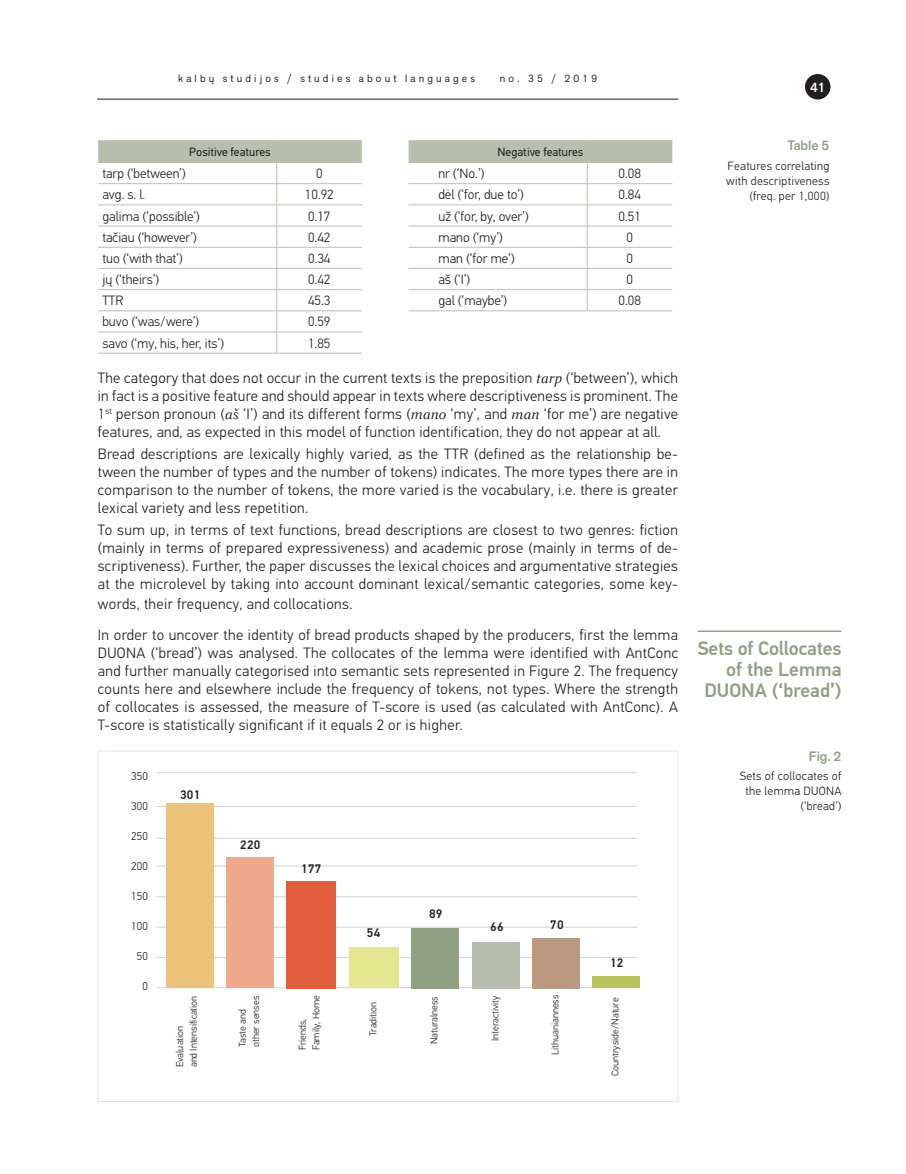
<style>
.page{position:relative;width:906px;height:1174px;background:#fff}
.page>*{position:absolute;margin:0;border:0;box-sizing:border-box;transform-origin:0 0}
.Skyrelis_sone{font:500 19.5px "PF Din Text Pro";letter-spacing:-.005em;color:#90a083}
.TEKSTAS{font:300 15px/18px "PF Din Text Pro";letter-spacing:.025em;color:#231f20;text-align:justify}
.t1{font:300 13.5px "PF Din Text Pro";color:#231f20}
.pav_nr{font:500 13.5px "Akzid Grtsk Next";color:#90a083}
.t2{font:500 13.5px "Akzid Grtsk Next";color:#fff}
.pav_pavadin{font:500 12.45px "PF Din Text Pro";letter-spacing:.025em;color:#231f20}
.pav_nr-2{font:300 12px/15px "PF Din Text Pro";letter-spacing:.025em;color:#231f20;text-align:right}
.pav_pavadin-2{font:300 12px/15px "PF Din Text Pro";letter-spacing:.025em;color:#231f20;text-align:right}
.lent_galva_kalbu{font:12px "PF Din Text Pro";color:#231f20}
.Zurnalo_tekstas_angl{font:300 11.25px "PF Din Text Pro";letter-spacing:.025em;color:#231f20}
.t3{font:10.5px "Akzid Grtsk Next";letter-spacing:.3em;color:#231f20}
.pav_pavadin-3{font:300 9.9px "PF Din Text Pro";color:#231f20}
.s1{font-family:"Palemonas";font-weight:400;font-style:italic;font-size:16.5px}
</style>
<div class="page">
<div style="left:805px;top:74px;width:25px;height:25px;background:#231f20;border-radius:50%"></div>
<hr style="left:97px;top:99px;width:581px;height:1px;background:#231f20">
<svg style="left:98px;top:141px;width:574px;height:212px"></svg>
<hr style="left:98px;top:353px;width:179px;height:1px;background:#b8c0ad">
<hr style="left:277px;top:353px;width:85px;height:1px;background:#b8c0ad">
<hr style="left:98px;top:162px;width:179px;height:1px;background:#b8c0ad">
<hr style="left:277px;top:162px;width:85px;height:1px;background:#b8c0ad">
<hr style="left:408px;top:162px;width:179px;height:1px;background:#b8c0ad">
<hr style="left:587px;top:162px;width:85px;height:1px;background:#b8c0ad">
<hr style="left:98px;top:140px;width:179px;height:1px;background:#b8c0ad">
<hr style="left:277px;top:140px;width:85px;height:1px;background:#b8c0ad">
<hr style="left:408px;top:140px;width:179px;height:1px;background:#b8c0ad">
<hr style="left:587px;top:140px;width:85px;height:1px;background:#b8c0ad">
<hr style="left:697px;top:630px;width:144px;height:2px;background:#90a083">
<hr style="left:156px;top:772px;width:481px;height:1px;background:#d1d2d4">
<hr style="left:156px;top:806px;width:481px;height:1px;background:#d1d2d4">
<hr style="left:156px;top:838px;width:481px;height:1px;background:#d1d2d4">
<hr style="left:156px;top:866px;width:481px;height:1px;background:#d1d2d4">
<hr style="left:156px;top:896px;width:481px;height:1px;background:#d1d2d4">
<hr style="left:156px;top:927px;width:481px;height:1px;background:#d1d2d4">
<hr style="left:156px;top:957px;width:481px;height:1px;background:#d1d2d4">
<hr style="left:156px;top:987px;width:481px;height:1px;background:#d1d2d4">
<div style="left:227px;top:856px;width:47px;height:131px;background:#efa98d"></div>
<div style="left:286px;top:880px;width:50px;height:108px;background:#e25d3e"></div>
<div style="left:349px;top:947px;width:49px;height:40px;background:#e4e690"></div>
<div style="left:411px;top:927px;width:47px;height:61px;background:#90a083"></div>
<div style="left:472px;top:942px;width:47px;height:46px;background:#b8c0ad"></div>
<div style="left:166px;top:803px;width:48px;height:185px;background:#efc27b"></div>
<div style="left:532px;top:938px;width:47px;height:50px;background:#bb9980"></div>
<div style="left:592px;top:976px;width:47px;height:11px;background:#b7c35b"></div>
<p class="t3" style="left:178px;top:72px;width:298px">kalbų studijos / studies about languages</p>
<p class="t3" style="left:500px;top:72px;width:99px">no. 35 / 2019</p>
<p class="t2" style="left:810px;top:78px;width:17px">41</p>
<p class="lent_galva_kalbu" style="left:189px;top:145px;width:83px">Positive features</p>
<p class="lent_galva_kalbu" style="left:497px;top:145px;width:87px">Negative features</p>
<p class="t1" style="left:102px;top:166px;width:85px">tarp (‘between’)</p>
<p class="t1" style="left:316px;top:166px;width:8px">0</p>
<p class="t1" style="left:438px;top:166px;width:48px">nr (‘No.’)</p>
<p class="t1" style="left:618px;top:166px;width:24px">0.08</p>
<p class="t1" style="left:102px;top:187px;width:44px">avg. s. l.</p>
<p class="t1" style="left:305px;top:187px;width:30px">10.92</p>
<p class="t1" style="left:438px;top:187px;width:87px">dėl (‘for, due to’)</p>
<p class="t1" style="left:618px;top:187px;width:24px">0.84</p>
<p class="t1" style="left:102px;top:208px;width:99px">galima (‘possible’)</p>
<p class="t1" style="left:308px;top:208px;width:24px">0.17</p>
<p class="t1" style="left:438px;top:208px;width:92px">už (‘for, by, over’)</p>
<p class="t1" style="left:618px;top:208px;width:24px">0.51</p>
<p class="t1" style="left:102px;top:229px;width:96px">tačiau (‘however’)</p>
<p class="t1" style="left:308px;top:229px;width:24px">0.42</p>
<p class="t1" style="left:438px;top:229px;width:66px">mano (‘my’)</p>
<p class="t1" style="left:626px;top:229px;width:8px">0</p>
<p class="t1" style="left:102px;top:250px;width:82px">tuo (‘with that’)</p>
<p class="t1" style="left:308px;top:250px;width:24px">0.34</p>
<p class="t1" style="left:438px;top:250px;width:78px">man (‘for me’)</p>
<p class="t1" style="left:626px;top:250px;width:8px">0</p>
<p class="t1" style="left:102px;top:272px;width:58px">jų (‘theirs’)</p>
<p class="t1" style="left:308px;top:272px;width:24px">0.42</p>
<p class="t1" style="left:438px;top:272px;width:33px">aš (‘I’)</p>
<p class="t1" style="left:626px;top:272px;width:8px">0</p>
<p class="t1" style="left:102px;top:293px;width:23px">TTR</p>
<p class="t1" style="left:308px;top:293px;width:24px">45.3</p>
<p class="t1" style="left:438px;top:293px;width:70px">gal (‘maybe’)</p>
<p class="t1" style="left:618px;top:293px;width:24px">0.08</p>
<p class="t1" style="left:102px;top:314px;width:98px">buvo (‘was/were’)</p>
<p class="t1" style="left:308px;top:314px;width:24px">0.59</p>
<p class="t1" style="left:102px;top:335px;width:123px">savo (‘my, his, her, its’)</p>
<p class="t1" style="left:308px;top:335px;width:24px">1.85</p>
<p class="TEKSTAS" style="left:98px;top:368px;width:581px">The category that does not occur in the current texts is the preposition <span class="s1">tarp</span> (‘between’), which in fact is a positive feature and should appear in texts where descriptiveness is prominent. The 1<sup>st</sup> person pronoun (<span class="s1">aš</span> ‘I’) and its different forms (<span class="s1">mano</span> ‘my’, and <span class="s1">man</span> ‘for me’) are negative features, and, as expected in this model of function identification, they do not appear at all.</p>
<p class="TEKSTAS" style="left:98px;top:445px;width:581px">Bread descriptions are lexically highly varied, as the TTR (defined as the relationship be&shy;tween the number of types and the number of tokens) indicates. The more types there are in comparison to the number of tokens, the more varied is the vocabulary, i.e. there is greater lexical variety and less repetition.</p>
<p class="TEKSTAS" style="left:98px;top:521px;width:582px">To sum up, in terms of text functions, bread descriptions are closest to two genres: fiction (mainly in terms of prepared expressiveness) and academic prose (mainly in terms of de&shy;scriptiveness). Further, the paper discusses the lexical choices and argumentative strategies at the microlevel by taking into account dominant lexical/semantic categories, some key-</p>
<p class="TEKSTAS" style="left:98px;top:594px;width:256px">words, their frequency, and collocations.</p>
<p class="TEKSTAS" style="left:98px;top:626px;width:582px">In order to uncover the identity of bread products shaped by the producers, first the lemma DUONA (‘bread’) was analysed. The collocates of the lemma were identified with AntConc and further manually categorised into semantic sets represented in Figure 2. The frequency counts here and elsewhere include the frequency of tokens, not types. Where the strength of collocates is assessed, the measure of T-score is used (as calculated with AntConc). A T-score is statistically significant if it equals 2 or is higher.</p>
<p class="Zurnalo_tekstas_angl" style="left:131px;top:770px;width:18px">350</p>
<p class="Zurnalo_tekstas_angl" style="left:131px;top:800px;width:18px">300</p>
<p class="Zurnalo_tekstas_angl" style="left:131px;top:830px;width:18px">250</p>
<p class="Zurnalo_tekstas_angl" style="left:131px;top:860px;width:18px">200</p>
<p class="Zurnalo_tekstas_angl" style="left:131px;top:890px;width:18px">150</p>
<p class="Zurnalo_tekstas_angl" style="left:131px;top:920px;width:18px">100</p>
<p class="Zurnalo_tekstas_angl" style="left:137px;top:950px;width:13px">50</p>
<p class="Zurnalo_tekstas_angl" style="left:142px;top:980px;width:7px">0</p>
<p class="pav_pavadin" style="left:180px;top:787px;width:22px">301</p>
<p class="pav_pavadin" style="left:240px;top:837px;width:22px">220</p>
<p class="pav_pavadin" style="left:301px;top:861px;width:22px">177</p>
<p class="pav_pavadin" style="left:429px;top:906px;width:15px">89</p>
<p class="pav_pavadin" style="left:490px;top:919px;width:15px">66</p>
<p class="pav_pavadin" style="left:550px;top:917px;width:15px">70</p>
<p class="pav_pavadin" style="left:367px;top:925px;width:15px">54</p>
<p class="pav_pavadin" style="left:610px;top:955px;width:15px">12</p>
<p class="pav_pavadin-3" style="left:188px;top:1067px;width:73px;rotate:-90deg">and Intensification</p>
<p class="pav_pavadin-3" style="left:174px;top:1067px;width:43px;rotate:-90deg">Evaluation</p>
<p class="pav_pavadin-3" style="left:250px;top:1047px;width:53px;rotate:-90deg">other senses</p>
<p class="pav_pavadin-3" style="left:237px;top:1047px;width:39px;rotate:-90deg">Taste and</p>
<p class="pav_pavadin-3" style="left:310px;top:1050px;width:57px;rotate:-90deg">Family, Home</p>
<p class="pav_pavadin-3" style="left:367px;top:1036px;width:36px;rotate:-90deg">Tradition</p>
<p class="pav_pavadin-3" style="left:428px;top:1044px;width:50px;rotate:-90deg">Naturalness</p>
<p class="pav_pavadin-3" style="left:489px;top:1041px;width:47px;rotate:-90deg">Interactivity</p>
<p class="pav_pavadin-3" style="left:549px;top:1055px;width:62px;rotate:-90deg">Lithuanianness</p>
<p class="pav_pavadin-3" style="left:609px;top:1076px;width:80px;rotate:-90deg">Countryside/Nature</p>
<p class="pav_pavadin-3" style="left:297px;top:1050px;width:33px;rotate:-90deg">Friends,</p>
<p class="pav_nr" style="left:787px;top:137px;width:43px">Table 5</p>
<p class="pav_nr-2" style="left:726px;top:158px;width:105px">Features correlating with descriptiveness (freq. per 1,000)</p>
<p class="Skyrelis_sone" style="left:697px;top:636px;width:145px">Sets of Collocates</p>
<p class="Skyrelis_sone" style="left:726px;top:657px;width:117px">of the Lemma</p>
<p class="Skyrelis_sone" style="left:704px;top:678px;width:138px">DUONA (‘bread’)</p>
<p class="pav_nr" style="left:809px;top:747px;width:34px">Fig. 2</p>
<p class="pav_pavadin-2" style="left:740px;top:768px;width:103px">Sets of collocates of the lemma DUONA (‘bread’)</p>
</div>
